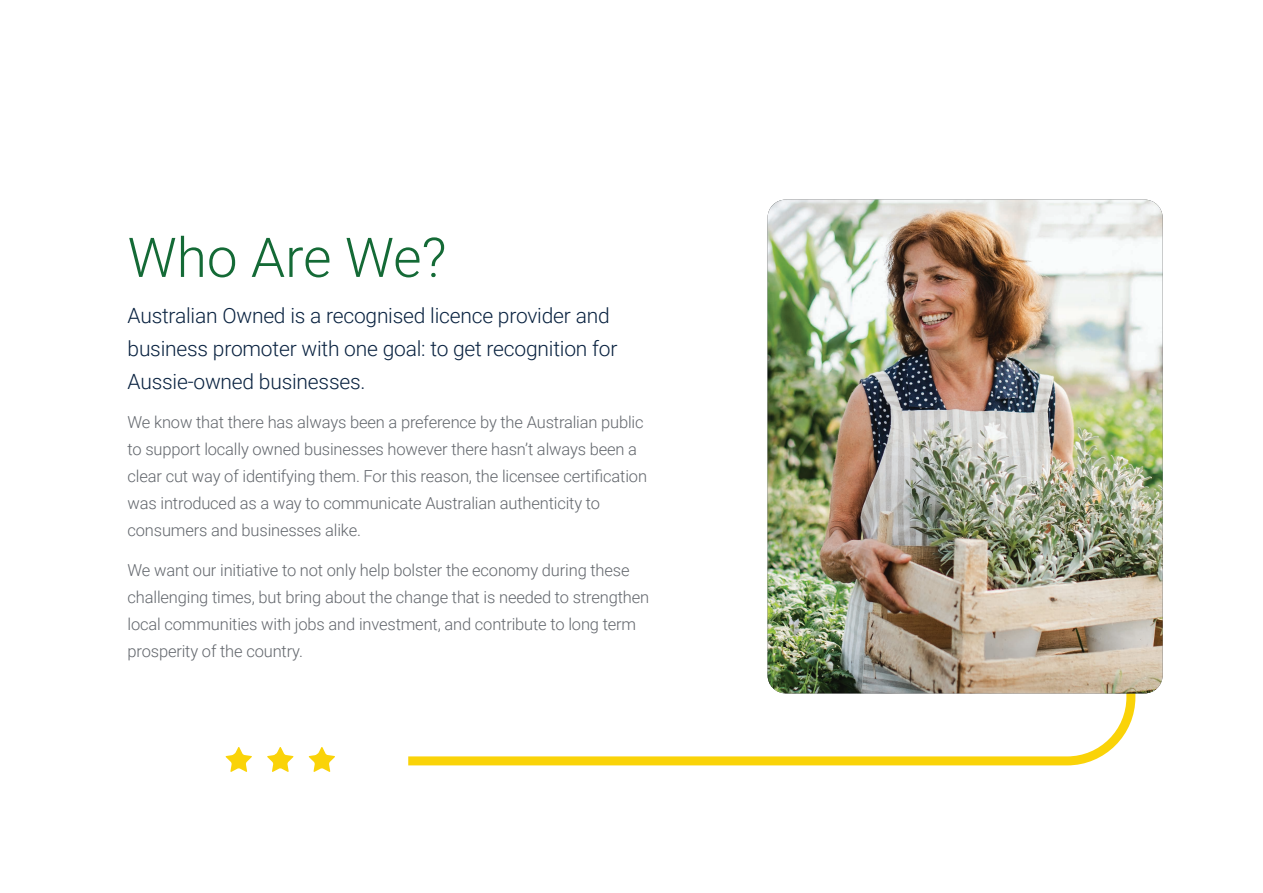
<style>
.page{position:relative;width:1263px;height:893px;background:#fff}
.page>*{position:absolute;margin:0;border:0;box-sizing:border-box;transform-origin:0 0}
.t1{font:300 54.9px "Roboto";color:#146a36}
.t2{font:300 21px/33px "Roboto";letter-spacing:-.01em;color:#092240}
.t3{font:300 16.5px/27px "Roboto";letter-spacing:-.01em;color:#62666c}
</style>
<div class="page">
<svg style="left:408px;top:693px;width:732px;height:73px"></svg>
<svg style="left:225px;top:747px;width:27px;height:25px"></svg>
<svg style="left:267px;top:747px;width:27px;height:25px"></svg>
<svg style="left:308px;top:747px;width:27px;height:25px"></svg>
<img style="left:767px;top:200px;width:395px;height:493px">
<h1 class="t1" style="left:128px;top:219px;width:320px">Who Are We?</h1>
<p class="t2" style="left:128px;top:298px;width:491px">Australian Owned is a recognised licence provider and business promoter with one goal: to get recognition for<br>Aussie-owned businesses.</p>
<p class="t3" style="left:128px;top:408px;width:521px">We know that there has always been a preference by the Australian public to support locally owned businesses however there hasn’t always been a clear cut way of identifying them. For this reason, the licensee certification was introduced as a way to communicate Australian authenticity to consumers and businesses alike.</p>
<p class="t3" style="left:128px;top:556px;width:523px">We want our initiative to not only help bolster the economy during these challenging times, but bring about the change that is needed to strengthen local communities with jobs and investment, and contribute to long term prosperity of the country.</p>
</div>
